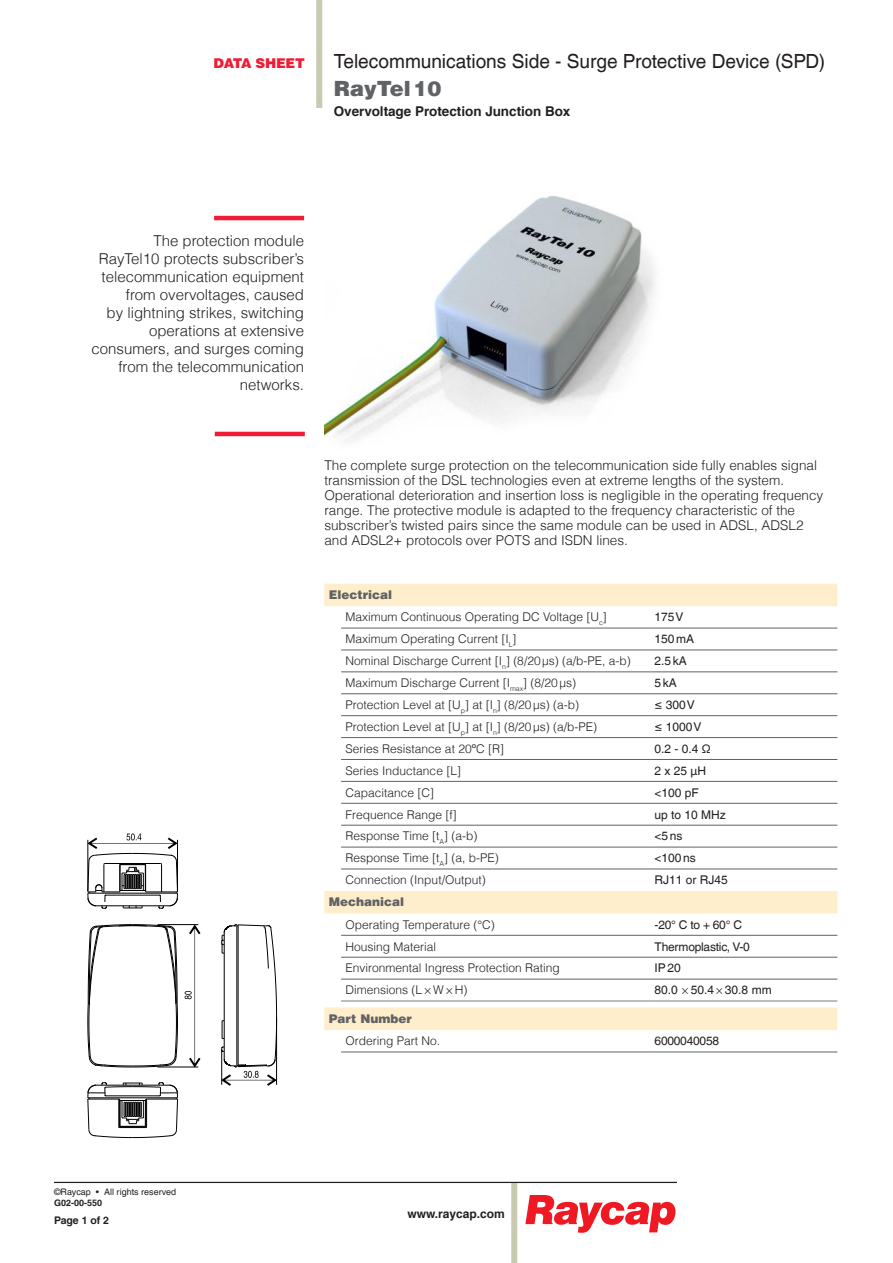
<style>
.page{position:relative;width:893px;height:1263px;background:#fff}
.page>*{position:absolute;margin:0;border:0;box-sizing:border-box;transform-origin:0 0}
.t1{font:900 21px "Helvetica Com";color:#606265}
.t2{font:19.5px "Helvetica LT Com";letter-spacing:-.005em;color:#241f1f}
.t3{font:300 15px/18px "Helvetica LT Com";color:#241f1f;text-align:right}
.t4{font:300 13.5px/15px "Helvetica LT Com";color:#241f1f}
.t5{font:700 13.5px "Helvetica LT Com";color:#241f1f}
.t6{font:900 13.5px "Helvetica Com";letter-spacing:-.02em;color:#f01c35}
.t7{font:300 12px "Helvetica LT Com";color:#241f1f}
.t8{font:12px "Helvetica LT Com";color:#241f1f}
.t9{font:900 12px "Helvetica Com";color:#606265}
.t10{font:12px "Helvetica LT Com";letter-spacing:-.02em;color:#241f1f}
.t11{font:700 12px "Helvetica LT Com";color:#241f1f}
.t12{font:700 10.5px "Helvetica LT Com";letter-spacing:-.005em;color:#241f1f}
.t13{font:9px "Helvetica LT Com";color:#241f1f}
.t14{font:700 9px "Helvetica LT Com";color:#241f1f}
.s1{font-weight:400}
.s2{font-weight:300}
</style>
<div class="page">
<svg style="left:525px;top:1195px;width:150px;height:38px"></svg>
<div style="left:511px;top:1182px;width:6px;height:81px;background:#c9cbb1"></div>
<hr style="left:54px;top:1182px;width:623px;height:1px;background:#241f1f">
<hr style="left:214px;top:216px;width:90px;height:4px;background:#f01c35">
<hr style="left:215px;top:432px;width:90px;height:4px;background:#f01c35">
<div style="left:316px;top:0;width:6px;height:108px;background:#c9cbb1"></div>
<hr style="left:158px;top:924px;width:40px;height:1px;background:#000">
<hr style="left:158px;top:1067px;width:40px;height:1px;background:#000">
<svg style="left:87px;top:924px;width:91px;height:144px"></svg>
<svg style="left:221px;top:924px;width:56px;height:162px"></svg>
<svg style="left:185px;top:924px;width:16px;height:143px"></svg>
<svg style="left:87px;top:1082px;width:91px;height:56px"></svg>
<svg style="left:87px;top:833px;width:91px;height:76px"></svg>
<svg style="left:324px;top:584px;width:513px;height:329px"></svg>
<hr style="left:341px;top:628px;width:309px;height:1px;background:#606265">
<hr style="left:650px;top:628px;width:187px;height:1px;background:#606265">
<hr style="left:341px;top:650px;width:309px;height:1px;background:#606265">
<hr style="left:650px;top:650px;width:187px;height:1px;background:#606265">
<hr style="left:341px;top:671px;width:309px;height:1px;background:#606265">
<hr style="left:650px;top:671px;width:187px;height:1px;background:#606265">
<hr style="left:341px;top:693px;width:309px;height:1px;background:#606265">
<hr style="left:650px;top:693px;width:187px;height:1px;background:#606265">
<hr style="left:341px;top:715px;width:309px;height:1px;background:#606265">
<hr style="left:650px;top:715px;width:187px;height:1px;background:#606265">
<hr style="left:341px;top:737px;width:309px;height:1px;background:#606265">
<hr style="left:650px;top:737px;width:187px;height:1px;background:#606265">
<hr style="left:341px;top:759px;width:309px;height:1px;background:#606265">
<hr style="left:650px;top:759px;width:187px;height:1px;background:#606265">
<hr style="left:341px;top:781px;width:309px;height:1px;background:#606265">
<hr style="left:650px;top:781px;width:187px;height:1px;background:#606265">
<hr style="left:341px;top:803px;width:309px;height:1px;background:#606265">
<hr style="left:650px;top:803px;width:187px;height:1px;background:#606265">
<hr style="left:341px;top:825px;width:309px;height:1px;background:#606265">
<hr style="left:650px;top:825px;width:187px;height:1px;background:#606265">
<hr style="left:341px;top:847px;width:309px;height:1px;background:#606265">
<hr style="left:650px;top:847px;width:187px;height:1px;background:#606265">
<hr style="left:341px;top:869px;width:309px;height:1px;background:#606265">
<hr style="left:650px;top:869px;width:187px;height:1px;background:#606265">
<hr style="left:341px;top:935px;width:309px;height:1px;background:#606265">
<hr style="left:650px;top:935px;width:187px;height:1px;background:#606265">
<hr style="left:341px;top:957px;width:309px;height:1px;background:#606265">
<hr style="left:650px;top:957px;width:187px;height:1px;background:#606265">
<hr style="left:341px;top:979px;width:309px;height:1px;background:#606265">
<hr style="left:650px;top:979px;width:187px;height:1px;background:#606265">
<hr style="left:341px;top:1001px;width:309px;height:1px;background:#727d84">
<hr style="left:650px;top:1001px;width:187px;height:1px;background:#727d84">
<div style="left:324px;top:1007px;width:513px;height:23px;background:#feeecb"></div>
<hr style="left:341px;top:1051px;width:309px;height:1px;background:#606265">
<hr style="left:650px;top:1051px;width:187px;height:1px;background:#606265">
<img style="left:324px;top:195px;width:332px;height:247px">
<p class="t6" style="left:213px;top:54px;width:93px">DATA SHEET</p>
<h2 class="t2" style="left:334px;top:50px;width:493px">Telecommunications Side - Surge Protective Device (SPD)</h2>
<h1 class="t1" style="left:334px;top:75px;width:109px">RayTel 10</h1>
<p class="t5" style="left:334px;top:103px;width:238px">Overvoltage Protection Junction Box</p>
<p class="t3" style="left:92px;top:232px;width:214px">The protection module<br>RayTel10 protects subscriber’s telecommunication equipment from overvoltages, caused<br>by lightning strikes, switching operations at extensive consumers, and surges coming from the telecommunication networks.</p>
<p class="t4" style="left:324px;top:458px;width:500px">The complete surge protection on the telecommunication side fully enables signal transmission of the DSL technologies even at extreme lengths of the system.<br>Operational deterioration and insertion loss is negligible in the operating frequency range. The protective module is adapted to the frequency characteristic of the subscriber’s twisted pairs since the same module can be used in ADSL, ADSL2 and ADSL2+ protocols over POTS and ISDN lines.</p>
<p class="t9" style="left:329px;top:587px;width:65px">Electrical</p>
<p class="t7" style="left:346px;top:610px;width:263px">Maximum Continuous Operating DC Voltage [U<sub>c</sub>]</p>
<p class="t8" style="left:655px;top:610px;width:30px">175V</p>
<p class="t7" style="left:346px;top:631px;width:173px">Maximum Operating Current [I<sub>L</sub>]</p>
<p class="t8" style="left:655px;top:632px;width:41px">150mA</p>
<p class="t7" style="left:346px;top:653px;width:287px">Nominal Discharge Current [I<sub>n</sub>] (8/20µs) (a/b-PE, a-b)</p>
<p class="t8" style="left:655px;top:654px;width:34px">2.5kA</p>
<p class="t7" style="left:346px;top:675px;width:232px">Maximum Discharge Current [I<sub>max</sub>] (8/20µs)</p>
<p class="t8" style="left:655px;top:676px;width:24px">5kA</p>
<p class="t7" style="left:346px;top:697px;width:235px">Protection Level at [U<sub>p</sub>] at [I<sub>n</sub>] (8/20µs) (a-b)</p>
<p class="t8" style="left:655px;top:698px;width:42px">≤ 300V</p>
<p class="t7" style="left:346px;top:719px;width:253px">Protection Level at [U<sub>p</sub>] at [I<sub>n</sub>] (8/20µs) (a/b-PE)</p>
<p class="t8" style="left:655px;top:720px;width:48px">≤ 1000V</p>
<p class="t7" style="left:346px;top:741px;width:160px">Series Resistance at 20<span class="s1">º</span>C [R]</p>
<p class="t8" style="left:655px;top:742px;width:58px">0.2 - 0.4 Ω</p>
<p class="t7" style="left:346px;top:763px;width:117px">Series Inductance [L]</p>
<p class="t8" style="left:655px;top:763px;width:53px">2 x 25 μH</p>
<p class="t7" style="left:346px;top:785px;width:90px">Capacitance [C]</p>
<p class="t8" style="left:655px;top:785px;width:46px">&lt;100 pF</p>
<p class="t7" style="left:346px;top:807px;width:113px">Frequence Range [f]</p>
<p class="t8" style="left:655px;top:807px;width:73px">up to 10 MHz</p>
<p class="t7" style="left:346px;top:829px;width:134px">Response Time [t<sub>A</sub>] (a-b)</p>
<p class="t8" style="left:655px;top:829px;width:29px">&lt;5ns</p>
<p class="t7" style="left:346px;top:850px;width:155px">Response Time [t<sub>A</sub>] (a, b-PE)</p>
<p class="t8" style="left:655px;top:851px;width:43px">&lt;100ns</p>
<p class="t7" style="left:346px;top:872px;width:142px">Connection (Input/Output)</p>
<p class="t8" style="left:655px;top:873px;width:75px">RJ11 or RJ45</p>
<p class="t9" style="left:329px;top:894px;width:77px">Mechanical</p>
<p class="t7" style="left:346px;top:917px;width:151px">Operating Temperature (°C)</p>
<p class="t8" style="left:655px;top:917px;width:89px">-20° C to + 60° C</p>
<p class="t7" style="left:346px;top:939px;width:92px">Housing Material</p>
<p class="t10" style="left:655px;top:939px;width:97px">Thermoplastic, V-0</p>
<p class="t7" style="left:346px;top:961px;width:216px">Environmental Ingress Protection Rating</p>
<p class="t8" style="left:655px;top:961px;width:28px">IP20</p>
<p class="t7" style="left:346px;top:982px;width:123px">Dimensions (L×W×H)</p>
<p class="t8" style="left:655px;top:983px;width:119px">80.0 <span class="s2">×</span>50.4<span class="s2">×</span>30.8 mm</p>
<p class="t9" style="left:329px;top:1011px;width:84px">Part Number</p>
<p class="t7" style="left:346px;top:1033px;width:96px">Ordering Part No.</p>
<p class="t10" style="left:655px;top:1034px;width:66px">6000040058</p>
<p class="t13" style="left:54px;top:1187px;width:124px">©Raycap • All rights reserved</p>
<p class="t14" style="left:54px;top:1197px;width:50px">G02-00-550</p>
<p class="t12" style="left:54px;top:1214px;width:57px">Page 1 of 2</p>
<p class="t11" style="left:407px;top:1206px;width:99px">www.raycap.com</p>
</div>
